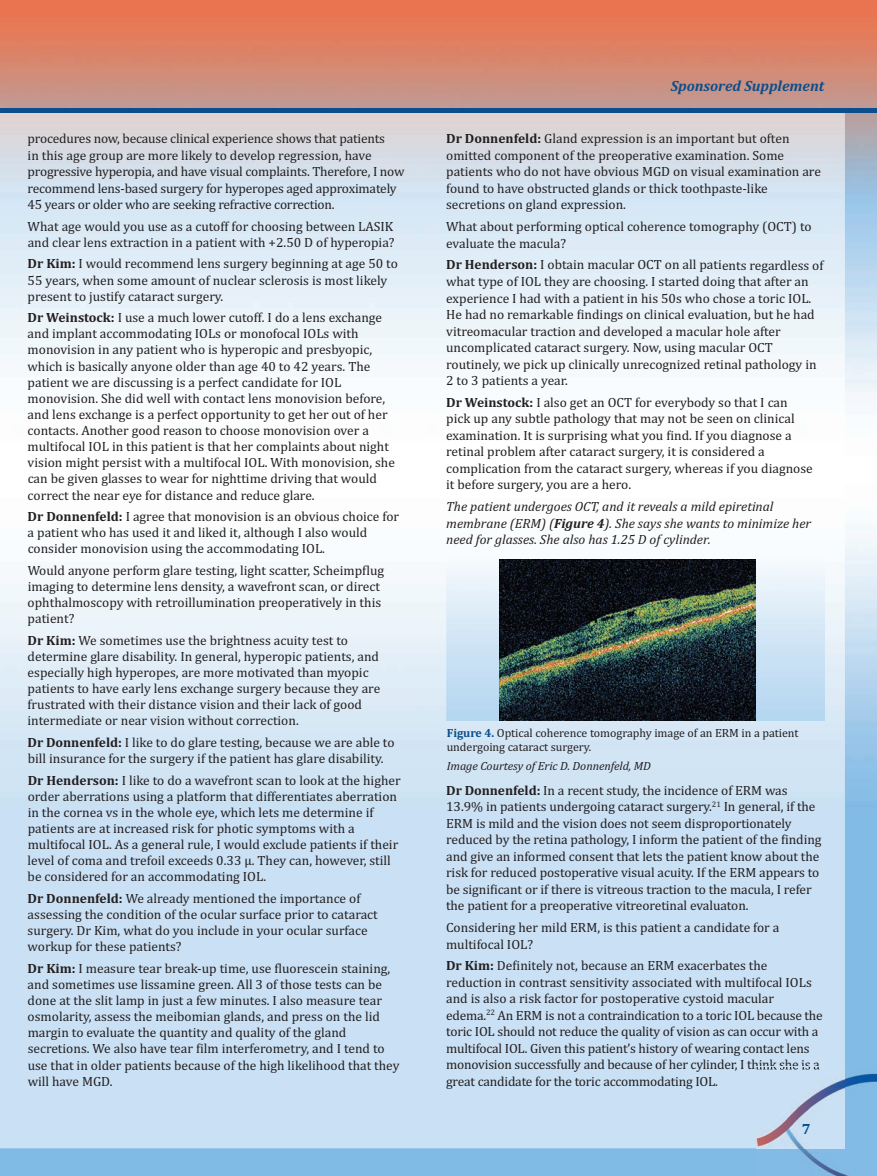
<style>
.page{position:relative;width:877px;height:1176px;background:#fff}
.page>*{position:absolute;margin:0;border:0;box-sizing:border-box;transform-origin:0 0}
.t1{font:italic 700 15px "Cambria";color:#0a4e8d}
.t2{font:700 15px "Cambria";color:#0a4e8d}
.t3{font:13.5px/16.5px "Cambria";color:#231f20}
.t4{font:italic 13.5px/16.5px "Cambria";color:#231f20}
.t5{font:12px/13.5px "Cambria";letter-spacing:-.005em;color:#231f20}
.t6{font:italic 12px "Cambria";letter-spacing:-.005em;color:#231f20}
.s1{font-weight:700}
.s2{font-weight:700;color:#0a4e8d}
</style>
<div class="page">
<img style="left:0;top:1067px;width:844px;height:109px">
<img style="left:0;top:0;width:877px;height:1067px">
<div style="left:0;top:108px;width:877px;height:5px;background:#0a4e8d"></div>
<img style="left:844px;top:1067px;width:33px;height:109px">
<img style="left:757px;top:1067px;width:87px;height:81px">
<img style="left:767px;top:1067px;width:52px;height:2px">
<img style="left:447px;top:559px;width:377px;height:161px">
<img style="left:499px;top:559px;width:256px;height:161px">
<p class="t3" style="left:28px;top:130px;width:378px">procedures now, because clinical experience shows that patients<br>in this age group are more likely to develop regression, have progressive hyperopia, and have visual complaints. Therefore, I now recommend lens-based surgery for hyperopes aged approximately 45 years or older who are seeking refractive correction.</p>
<p class="t3" style="left:28px;top:218px;width:368px">What age would you use as a cutoff for choosing between LASIK and clear lens extraction in a patient with +2.50 D of hyperopia?</p>
<p class="t3" style="left:28px;top:256px;width:372px;line-height:16px"><span class="s1">Dr Kim:</span> I would recommend lens surgery beginning at age 50 to<br>55 years, when some amount of nuclear sclerosis is most likely present to justify cataract surgery.</p>
<p class="t3" style="left:28px;top:309px;width:369px"><span class="s1">Dr Weinstock:</span> I use a much lower cutoff. I do a lens exchange and implant accommodating IOLs or monofocal IOLs with monovision in any patient who is hyperopic and presbyopic, which is basically anyone older than age 40 to 42 years. The patient we are discussing is a perfect candidate for IOL monovision. She did well with contact lens monovision before, and lens exchange is a perfect opportunity to get her out of her contacts. Another good reason to choose monovision over a multifocal IOL in this patient is that her complaints about night vision might persist with a multifocal IOL. With monovision, she can be given glasses to wear for nighttime driving that would correct the near eye for distance and reduce glare.</p>
<p class="t3" style="left:28px;top:508px;width:373px;line-height:16px"><span class="s1">Dr Donnenfeld:</span> I agree that monovision is an obvious choice for a patient who has used it and liked it, although I also would consider monovision using the accommodating IOL.</p>
<p class="t3" style="left:28px;top:562px;width:358px">Would anyone perform glare testing, light scatter, Scheimpflug imaging to determine lens density, a wavefront scan, or direct ophthalmoscopy with retroillumination preoperatively in this patient?</p>
<p class="t3" style="left:28px;top:632px;width:354px;line-height:16px"><span class="s1">Dr Kim:</span> We sometimes use the brightness acuity test to determine glare disability. In general, hyperopic patients, and especially high hyperopes, are more motivated than myopic patients to have early lens exchange surgery because they are frustrated with their distance vision and their lack of good intermediate or near vision without correction.</p>
<p class="t3" style="left:28px;top:734px;width:368px;line-height:16px"><span class="s1">Dr Donnenfeld:</span> I like to do glare testing, because we are able to bill insurance for the surgery if the patient has glare disability.</p>
<p class="t3" style="left:28px;top:772px;width:374px"><span class="s1">Dr Henderson:</span> I like to do a wavefront scan to look at the higher order aberrations using a platform that differentiates aberration in the cornea vs in the whole eye, which lets me determine if patients are at increased risk for photic symptoms with a multifocal IOL. As a general rule, I would exclude patients if their level of coma and trefoil exceeds 0.33 μ. They can, however, still be considered for an accommodating IOL.</p>
<p class="t3" style="left:28px;top:890px;width:352px;line-height:16px"><span class="s1">Dr Donnenfeld:</span> We already mentioned the importance of assessing the condition of the ocular surface prior to cataract surgery. Dr Kim, what do you include in your ocular surface workup for these patients?</p>
<p class="t3" style="left:28px;top:960px;width:373px"><span class="s1">Dr Kim:</span> I measure tear break-up time, use fluorescein staining, and sometimes use lissamine green. All 3 of those tests can be done at the slit lamp in just a few minutes. I also measure tear osmolarity, assess the meibomian glands, and press on the lid margin to evaluate the quantity and quality of the gland secretions. We also have tear film interferometry, and I tend to use that in older patients because of the high likelihood that they will have MGD.</p>
<p class="t1" style="left:671px;top:77px;width:155px">Sponsored Supplement</p>
<p class="t3" style="left:446px;top:130px;width:376px"><span class="s1">Dr Donnenfeld:</span> Gland expression is an important but often omitted component of the preoperative examination. Some patients who do not have obvious MGD on visual examination are found to have obstructed glands or thick toothpaste-like secretions on gland expression.</p>
<p class="t3" style="left:446px;top:218px;width:367px">What about performing optical coherence tomography (OCT) to evaluate the macula?</p>
<p class="t3" style="left:446px;top:257px;width:379px"><span class="s1">Dr Henderson:</span> I obtain macular OCT on all patients regardless of what type of IOL they are choosing. I started doing that after an experience I had with a patient in his 50s who chose a toric IOL.<br>He had no remarkable findings on clinical evaluation, but he had vitreomacular traction and developed a macular hole after uncomplicated cataract surgery. Now, using macular OCT routinely, we pick up clinically unrecognized retinal pathology in 2 to 3 patients a year.</p>
<p class="t3" style="left:446px;top:394px;width:368px"><span class="s1">Dr Weinstock:</span> I also get an OCT for everybody so that I can pick up any subtle pathology that may not be seen on clinical examination. It is surprising what you find. If you diagnose a retinal problem after cataract surgery, it is considered a complication from the cataract surgery, whereas if you diagnose it before surgery, you are a hero.</p>
<p class="t4" style="left:446px;top:498px;width:366px">The patient undergoes OCT, and it reveals a mild epiretinal membrane (ERM) (<span class="s1">Figure 4</span>). She says she wants to minimize her need for glasses. She also has 1.25 D of cylinder.</p>
<p class="t5" style="left:447px;top:726px;width:353px"><span class="s2">Figure 4.</span> Optical coherence tomography image of an ERM in a patient undergoing cataract surgery.</p>
<p class="t6" style="left:447px;top:758px;width:206px">Image Courtesy of Eric D. Donnenfeld, MD</p>
<p class="t3" style="left:446px;top:782px;width:377px"><span class="s1">Dr Donnenfeld:</span> In a recent study, the incidence of ERM was 13.9% in patients undergoing cataract surgery.<sup>21</sup> In general, if the ERM is mild and the vision does not seem disproportionately reduced by the retina pathology, I inform the patient of the finding and give an informed consent that lets the patient know about the risk for reduced postoperative visual acuity. If the ERM appears to be significant or if there is vitreous traction to the macula, I refer the patient for a preoperative vitreoretinal evaluaton.</p>
<p class="t3" style="left:446px;top:919px;width:335px">Considering her mild ERM, is this patient a candidate for a multifocal IOL?</p>
<p class="t3" style="left:446px;top:957px;width:378px"><span class="s1">Dr Kim:</span> Definitely not, because an ERM exacerbates the reduction in contrast sensitivity associated with multifocal IOLs and is also a risk factor for postoperative cystoid macular edema.<sup>22</sup> An ERM is not a contraindication to a toric IOL because the toric IOL should not reduce the quality of vision as can occur with a multifocal IOL. Given this patient’s history of wearing contact lens monovision successfully and because of her cylinder, I think she is a great candidate for the toric accommodating IOL.</p>
<p class="t2" style="left:802px;top:1120px;width:10px">7</p>
</div>
